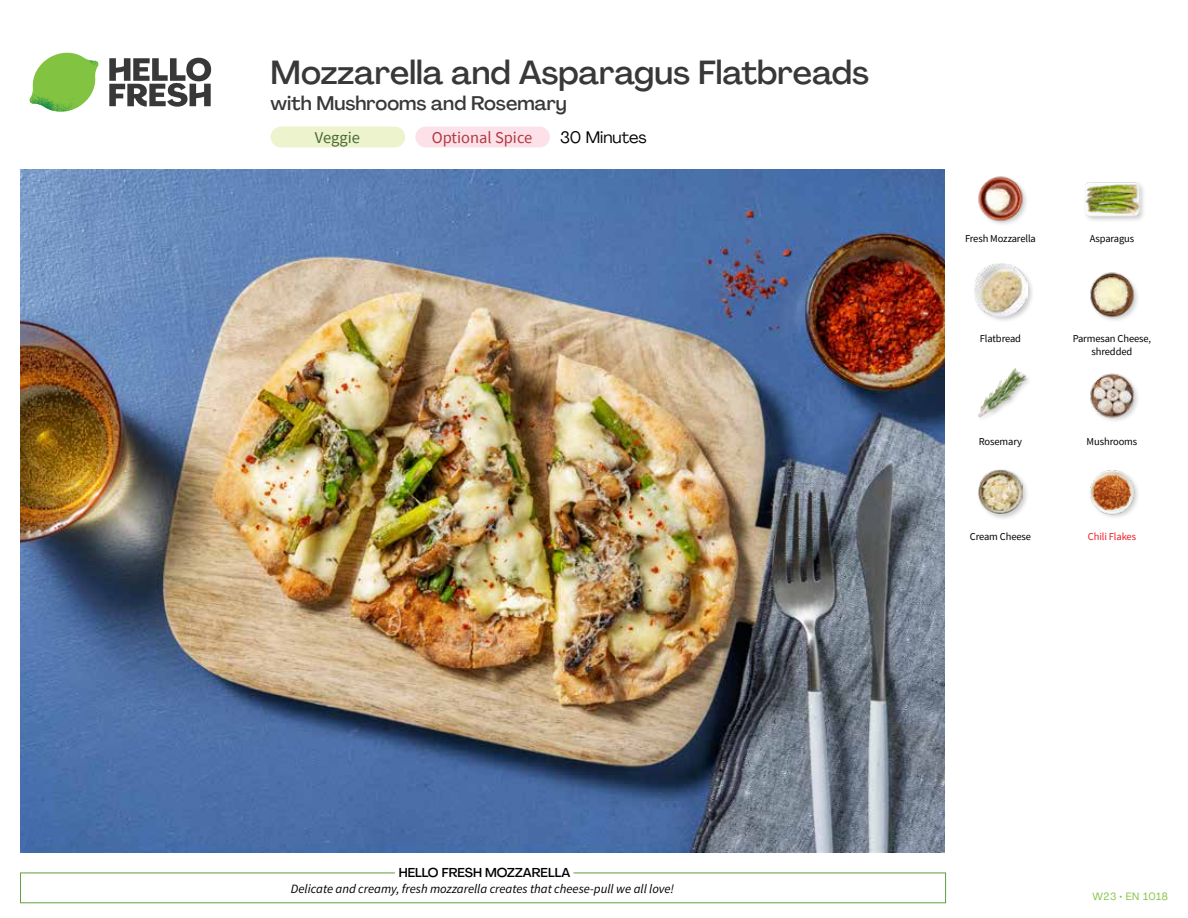
<style>
.page{position:relative;width:1188px;height:918px;background:#fff}
.page>*{position:absolute;margin:0;border:0;box-sizing:border-box;transform-origin:0 0}
.t1{font:500 33px "Agrandir";color:#383839}
.t2{font:500 19.5px "Agrandir";color:#383839}
.t3{font:16.5px "Source Sans Pro";color:#b33841}
.t4{font:16.5px "Agrandir";color:#000}
.t5{font:16.5px "Source Sans Pro";color:#476b32}
.t6{font:italic 12.75px "Source Sans Pro";color:#000}
.t7{font:500 12.75px "Agrandir";color:#000}
.t8{font:10.5px/13.5px "Source Sans Pro";letter-spacing:-.01em;color:#000;text-align:center}
.t9{font:10.5px "Source Sans Pro";letter-spacing:-.01em;color:#ed1d24}
.t10{font:10.5px "Agrandir";letter-spacing:.05em;color:#82c341}
</style>
<div class="page">
<svg style="left:109px;top:57px;width:102px;height:50px"></svg>
<svg style="left:34px;top:53px;width:62px;height:40px"></svg>
<img style="left:67px;top:53px;width:32px;height:26px">
<img style="left:33px;top:75px;width:59px;height:11px">
<img style="left:29px;top:79px;width:61px;height:33px">
<img style="left:65px;top:86px;width:27px;height:25px">
<div style="left:20px;top:873px;width:926px;height:30px;border:1px solid #609f43"></div>
<div style="left:395px;top:865px;width:178px;height:15px;background:#fff"></div>
<img style="left:21px;top:170px;width:924px;height:682px">
<div style="left:271px;top:127px;width:134px;height:20px;background:#edf3cd;border-radius:10px"></div>
<div style="left:415px;top:127px;width:135px;height:20px;background:#fce1e9;border-radius:10px"></div>
<img style="left:1089px;top:470px;width:49px;height:47px">
<div style="left:977px;top:468px;width:52px;height:53px;background:#000;opacity:.2"></div>
<img style="left:978px;top:469px;width:45px;height:45px">
<img style="left:1090px;top:373px;width:48px;height:48px">
<img style="left:977px;top:368px;width:52px;height:50px">
<img style="left:1090px;top:272px;width:48px;height:49px">
<div style="left:973px;top:262px;width:62px;height:61px;background:#000;opacity:.2"></div>
<img style="left:975px;top:263px;width:53px;height:53px">
<div style="left:1083px;top:180px;width:63px;height:43px;background:#000;opacity:.2"></div>
<img style="left:1083px;top:180px;width:58px;height:43px">
<img style="left:978px;top:176px;width:49px;height:48px">
<h1 class="t1" style="left:271px;top:52px;width:600px">Mozzarella and Asparagus Flatbreads</h1>
<h2 class="t2" style="left:271px;top:91px;width:298px">with Mushrooms and Rosemary</h2>
<h3 class="t5" style="left:315px;top:127px;width:47px">Veggie</h3>
<h3 class="t3" style="left:432px;top:127px;width:102px">Optional Spice</h3>
<h3 class="t4" style="left:560px;top:127px;width:88px">30 Minutes</h3>
<p class="t8" style="left:965px;top:231px;width:72px">Fresh Mozzarella</p>
<p class="t8" style="left:1090px;top:231px;width:46px">Asparagus</p>
<p class="t8" style="left:980px;top:331px;width:43px">Flatbread</p>
<p class="t8" style="left:1073px;top:331px;width:80px">Parmesan Cheese, shredded</p>
<p class="t8" style="left:979px;top:435px;width:45px">Rosemary</p>
<p class="t8" style="left:1087px;top:435px;width:52px">Mushrooms</p>
<p class="t8" style="left:970px;top:530px;width:63px">Cream Cheese</p>
<p class="t9" style="left:1088px;top:530px;width:50px">Chili Flakes</p>
<p class="t7" style="left:399px;top:864px;width:173px">HELLO FRESH MOZZARELLA</p>
<p class="t6" style="left:291px;top:881px;width:385px">Delicate and creamy, fresh mozzarella creates that cheese-pull we all love!</p>
<p class="t10" style="left:1093px;top:890px;width:77px">W23 • EN 1018</p>
</div>
